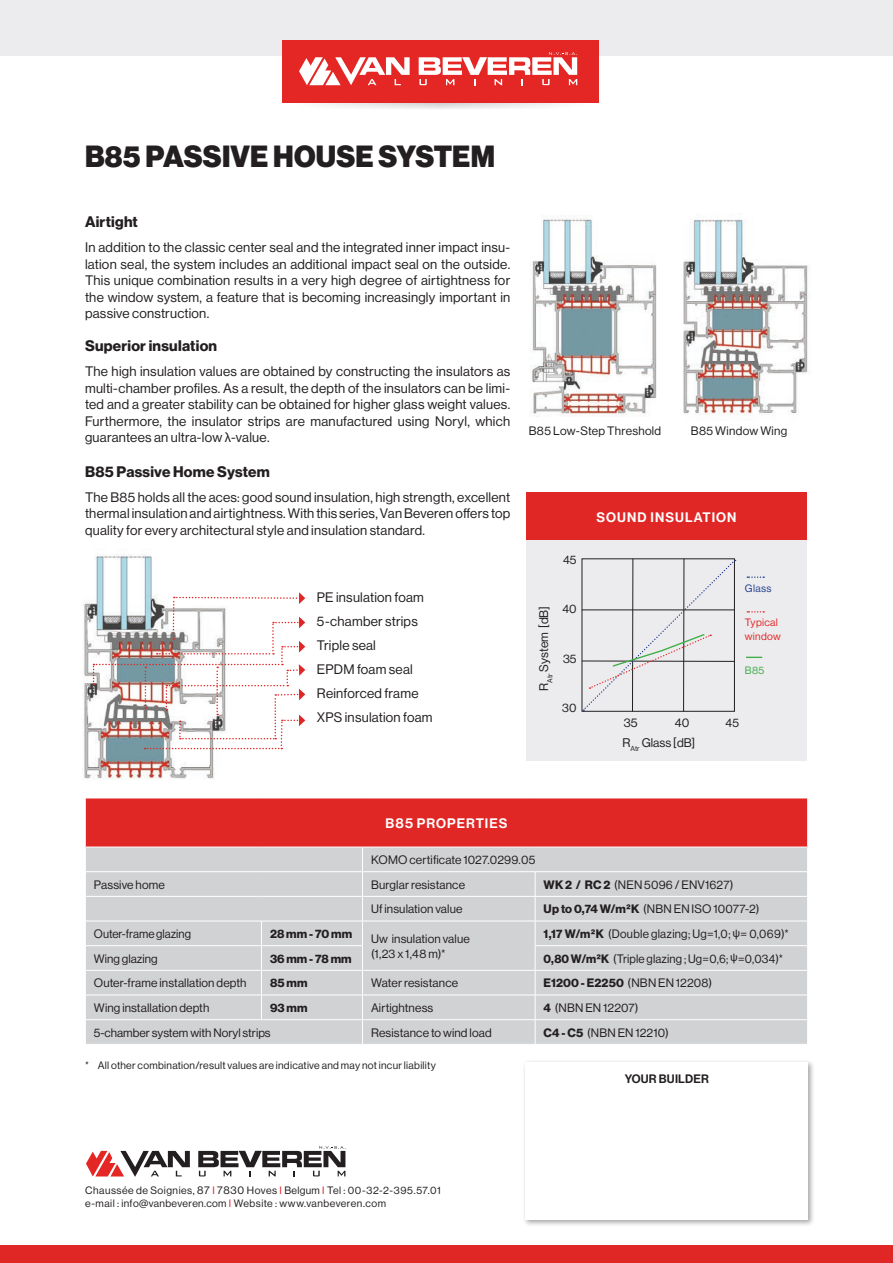
<style>
.page{position:relative;width:893px;height:1263px;background:#fff}
.page>*{position:absolute;margin:0;border:0;box-sizing:border-box;transform-origin:0 0}
.t1{font:30px "N Haas Grotesk DS Pro 95 Blk";letter-spacing:.01em;color:#231f20;scale:.95 1}
.t2{font:15px "N Haas Grotesk DS Pro 75 Bd";letter-spacing:.02em;color:#231f20}
.t3{font:13.5px/16.5px "N Haas Grotesk DS Pro 55 Rg";letter-spacing:.02em;color:#231f20;text-align:justify}
.t4{font:13.5px "N Haas Grotesk DS Pro 65 Md";letter-spacing:.08em;color:#fff}
.t5{font:12.3px "N Haas Grotesk DS Pro 55 Rg";color:#231f20}
.t6{font:12px "N Haas Grotesk DS Pro 55 Rg";letter-spacing:.01em;color:#231f20}
.t7{font:12px "N Haas Grotesk DS Pro 75 Bd";letter-spacing:.01em;color:#231f20}
.t8{font:12px "N Haas Grotesk DS Pro 65 Md";letter-spacing:.015em;color:#231f20}
.t9{font:10.5px "N Haas Grotesk DS Pro 55 Rg";letter-spacing:.03em;color:#231f20}
.t10{font:10.5px "N Haas Grotesk DS Pro 55 Rg";letter-spacing:.05em;color:#231f20}
.t11{font:10.5px "N Haas Grotesk DS Pro 55 Rg";letter-spacing:.03em;color:#e12725}
.t12{font:10.5px "N Haas Grotesk DS Pro 55 Rg";letter-spacing:.03em;color:#253f8e}
.t13{font:10.5px "N Haas Grotesk DS Pro 55 Rg";color:#40ae49}
.s1{font-family:"Myriad Pro"}
.s2{font-family:"N Haas Grotesk DS Pro 75 Bd"}
.s3{color:#e12725}
</style>
<div class="page">
<div style="left:0;top:0;width:893px;height:56px;background:#ececee"></div>
<div style="left:523px;top:1059px;width:292px;height:168px;background:#231f20;opacity:.4"></div>
<div style="left:526px;top:1062px;width:282px;height:158px;background:#fff"></div>
<div style="left:0;top:1246px;width:893px;height:17px;background:#e12725"></div>
<div style="left:526px;top:540px;width:281px;height:221px;background:#ececee"></div>
<hr style="left:582px;top:610px;width:153px;height:1px;background:#231f20">
<hr style="left:582px;top:661px;width:153px;height:1px;background:#231f20">
<svg style="left:747px;top:576px;width:17px;height:2px"></svg>
<svg style="left:747px;top:611px;width:17px;height:1px"></svg>
<svg style="left:746px;top:657px;width:16px;height:1px"></svg>
<svg style="left:583px;top:559px;width:153px;height:152px"></svg>
<div style="left:526px;top:492px;width:281px;height:48px;background:#e12725"></div>
<div style="left:282px;top:40px;width:316px;height:62px;background:#e42625"></div>
<svg style="left:283px;top:52px;width:314px;height:57px"></svg>
<svg style="left:86px;top:1151px;width:104px;height:26px"></svg>
<svg style="left:198px;top:1146px;width:148px;height:30px"></svg>
<div style="left:85px;top:798px;width:723px;height:49px;background:#e12725"></div>
<div style="left:86px;top:848px;width:721px;height:196px;background:#d1d2d4"></div>
<hr style="left:85px;top:871px;width:176px;height:1px;background:#fff">
<hr style="left:261px;top:871px;width:101px;height:1px;background:#fff">
<hr style="left:362px;top:871px;width:173px;height:1px;background:#fff">
<hr style="left:535px;top:871px;width:273px;height:1px;background:#fff">
<hr style="left:85px;top:896px;width:176px;height:1px;background:#fff">
<hr style="left:261px;top:896px;width:101px;height:1px;background:#fff">
<hr style="left:362px;top:896px;width:173px;height:1px;background:#fff">
<hr style="left:535px;top:896px;width:273px;height:1px;background:#fff">
<hr style="left:85px;top:921px;width:176px;height:1px;background:#fff">
<hr style="left:261px;top:921px;width:101px;height:1px;background:#fff">
<hr style="left:362px;top:921px;width:173px;height:1px;background:#fff">
<hr style="left:535px;top:921px;width:273px;height:1px;background:#fff">
<hr style="left:85px;top:945px;width:176px;height:1px;background:#fff">
<hr style="left:261px;top:945px;width:102px;height:1px;background:#fff">
<hr style="left:535px;top:945px;width:273px;height:1px;background:#fff">
<hr style="left:85px;top:970px;width:176px;height:1px;background:#fff">
<hr style="left:261px;top:970px;width:101px;height:1px;background:#fff">
<hr style="left:362px;top:970px;width:173px;height:1px;background:#fff">
<hr style="left:535px;top:970px;width:273px;height:1px;background:#fff">
<hr style="left:85px;top:995px;width:176px;height:1px;background:#fff">
<hr style="left:261px;top:995px;width:101px;height:1px;background:#fff">
<svg style="left:261px;top:922px;width:1px;height:97px"></svg>
<hr style="left:362px;top:995px;width:173px;height:1px;background:#fff">
<hr style="left:535px;top:995px;width:273px;height:1px;background:#fff">
<hr style="left:85px;top:798px;width:176px;height:1px;background:#fff">
<hr style="left:85px;top:798px;width:1px;height:49px;background:#fff">
<hr style="left:261px;top:798px;width:101px;height:1px;background:#fff">
<hr style="left:362px;top:798px;width:173px;height:1px;background:#fff">
<hr style="left:535px;top:798px;width:273px;height:1px;background:#fff">
<hr style="left:807px;top:798px;width:1px;height:49px;background:#fff">
<hr style="left:85px;top:1019px;width:176px;height:1px;background:#fff">
<hr style="left:261px;top:1019px;width:101px;height:1px;background:#fff">
<hr style="left:362px;top:1019px;width:173px;height:1px;background:#fff">
<svg style="left:362px;top:847px;width:1px;height:197px"></svg>
<hr style="left:535px;top:1019px;width:273px;height:1px;background:#fff">
<svg style="left:535px;top:872px;width:1px;height:172px"></svg>
<img style="left:530px;top:215px;width:127px;height:202px">
<img style="left:683px;top:213px;width:127px;height:206px">
<img style="left:83px;top:554px;width:155px;height:226px">
<svg style="left:93px;top:592px;width:212px;height:157px"></svg>
<p class="t1" style="left:85px;top:139px;width:433px">B85 PASSIVE HOUSE SYSTEM</p>
<p class="t2" style="left:85px;top:213px;width:54px">Airtight</p>
<p class="t3" style="left:85px;top:239px;width:427px">In addition to the classic center seal and the integrated inner impact insu&shy;lation seal, the system includes an additional impact seal on the outside.<br>This unique combination results in a very high degree of airtightness for the window system, a feature that is becoming increasingly important in passive construction.</p>
<p class="t2" style="left:85px;top:337px;width:134px">Superior insulation</p>
<p class="t3" style="left:85px;top:363px;width:427px">The high insulation values are obtained by constructing the insulators as multi-chamber profiles. As a result, the depth of the insulators can be limi&shy;ted and a greater stability can be obtained for higher glass weight values.<br>Furthermore, the insulator strips are manufactured using Noryl, which guarantees an ultra-low <span class="s1">λ</span>-value.</p>
<p class="t2" style="left:85px;top:462px;width:186px">B85 Passive Home System</p>
<p class="t3" style="left:85px;top:489px;width:427px">The B85 holds all the aces: good sound insulation, high strength, excellent thermal insulation and airtightness. With this series, Van Beveren offers top quality for every architectural style and insulation standard.</p>
<p class="t3" style="left:317px;top:589px;width:109px">PE insulation foam</p>
<p class="t3" style="left:317px;top:613px;width:102px">5-chamber strips</p>
<p class="t3" style="left:317px;top:637px;width:61px">Triple seal</p>
<p class="t3" style="left:317px;top:661px;width:97px">EPDM foam seal</p>
<p class="t3" style="left:317px;top:685px;width:103px">Reinforced frame</p>
<p class="t3" style="left:317px;top:709px;width:117px">XPS insulation foam</p>
<p class="t6" style="left:529px;top:424px;width:134px">B85 Low-Step Threshold</p>
<p class="t6" style="left:691px;top:424px;width:98px">B85 Window Wing</p>
<p class="t6" style="left:563px;top:553px;width:15px">45</p>
<p class="t5" style="left:537px;top:691px;width:86px;rotate:-90deg">R<sub>Atr</sub> System [dB]</p>
<p class="t6" style="left:562px;top:602px;width:16px">40</p>
<p class="t6" style="left:563px;top:651px;width:15px">35</p>
<p class="t6" style="left:562px;top:701px;width:16px">30</p>
<p class="t4" style="left:597px;top:509px;width:141px">SOUND INSULATION</p>
<p class="t12" style="left:745px;top:582px;width:28px">Glass</p>
<p class="t11" style="left:745px;top:616px;width:35px">Typical</p>
<p class="t11" style="left:745px;top:630px;width:37px">window</p>
<p class="t13" style="left:745px;top:664px;width:21px">B85</p>
<p class="t5" style="left:624px;top:716px;width:15px">35</p>
<p class="t5" style="left:675px;top:716px;width:16px">40</p>
<p class="t6" style="left:726px;top:716px;width:15px">45</p>
<p class="t5" style="left:623px;top:736px;width:74px">R<sub>Atr</sub> Glass [dB]</p>
<p class="t4" style="left:386px;top:815px;width:123px">B85 PROPERTIES</p>
<p class="t6" style="left:371px;top:853px;width:166px">KOMO certificate 1027.0299.05</p>
<p class="t6" style="left:94px;top:878px;width:73px">Passive home</p>
<p class="t6" style="left:371px;top:878px;width:96px">Burglar resistance</p>
<p class="t6" style="left:544px;top:878px;width:191px"><span class="s2">WK 2 / RC 2</span> (NEN 5096 / ENV1627)</p>
<p class="t6" style="left:371px;top:902px;width:93px">Uf insulation value</p>
<p class="t6" style="left:544px;top:902px;width:217px"><span class="s2">Up to 0,74 W/m²K</span> (NBN EN ISO 10077-2)</p>
<p class="t6" style="left:94px;top:927px;width:99px">Outer-frame glazing</p>
<p class="t7" style="left:270px;top:927px;width:84px">28 mm - 70 mm</p>
<p class="t6" style="left:544px;top:927px;width:247px"><span class="s2">1,17 W/m²K</span> (Double glazing; Ug=1,0; <span class="s1">ψ</span>= 0,069)*</p>
<p class="t6" style="left:371px;top:932px;width:100px">Uw insulation value</p>
<p class="t6" style="left:371px;top:946px;width:76px">(1,23 x 1,48 m)*</p>
<p class="t6" style="left:94px;top:952px;width:65px">Wing glazing</p>
<p class="t7" style="left:270px;top:951px;width:83px">36 mm - 78 mm</p>
<p class="t6" style="left:544px;top:952px;width:241px"><span class="s2">0,80 W/m²K</span> (Triple glazing ; Ug=0,6;<span class="s1">ψ</span>=0,034)*</p>
<p class="t6" style="left:94px;top:976px;width:154px">Outer-frame installation depth</p>
<p class="t7" style="left:270px;top:976px;width:39px">85 mm</p>
<p class="t6" style="left:371px;top:976px;width:89px">Water resistance</p>
<p class="t6" style="left:544px;top:976px;width:170px"><span class="s2">E1200 - E2250</span> (NBN EN 12208)</p>
<p class="t6" style="left:94px;top:1001px;width:117px">Wing installation depth</p>
<p class="t7" style="left:270px;top:1001px;width:39px">93 mm</p>
<p class="t6" style="left:371px;top:1001px;width:64px">Airtightness</p>
<p class="t6" style="left:544px;top:1001px;width:96px"><span class="s2">4</span> (NBN EN 12207)</p>
<p class="t6" style="left:94px;top:1026px;width:178px">5-chamber system with Noryl strips</p>
<p class="t6" style="left:371px;top:1026px;width:122px">Resistance to wind load</p>
<p class="t6" style="left:544px;top:1026px;width:127px"><span class="s2">C4 - C5</span> (NBN EN 12210)</p>
<p class="t9" style="left:85px;top:1059px;width:352px">* All other combination/result values are indicative and may not incur liability</p>
<p class="t10" style="left:85px;top:1184px;width:357px">Chaussée de Soignies, 87 <span class="s3">I</span> 7830 Hoves <span class="s3">I</span> Belgum <span class="s3">I</span> Tel : 00-32-2-395.57.01</p>
<p class="t9" style="left:85px;top:1198px;width:303px">e-mail : info@vanbeveren.com <span class="s3">I</span> Website : www.vanbeveren.com</p>
<p class="t8" style="left:625px;top:1072px;width:86px">YOUR BUILDER</p>
</div>
